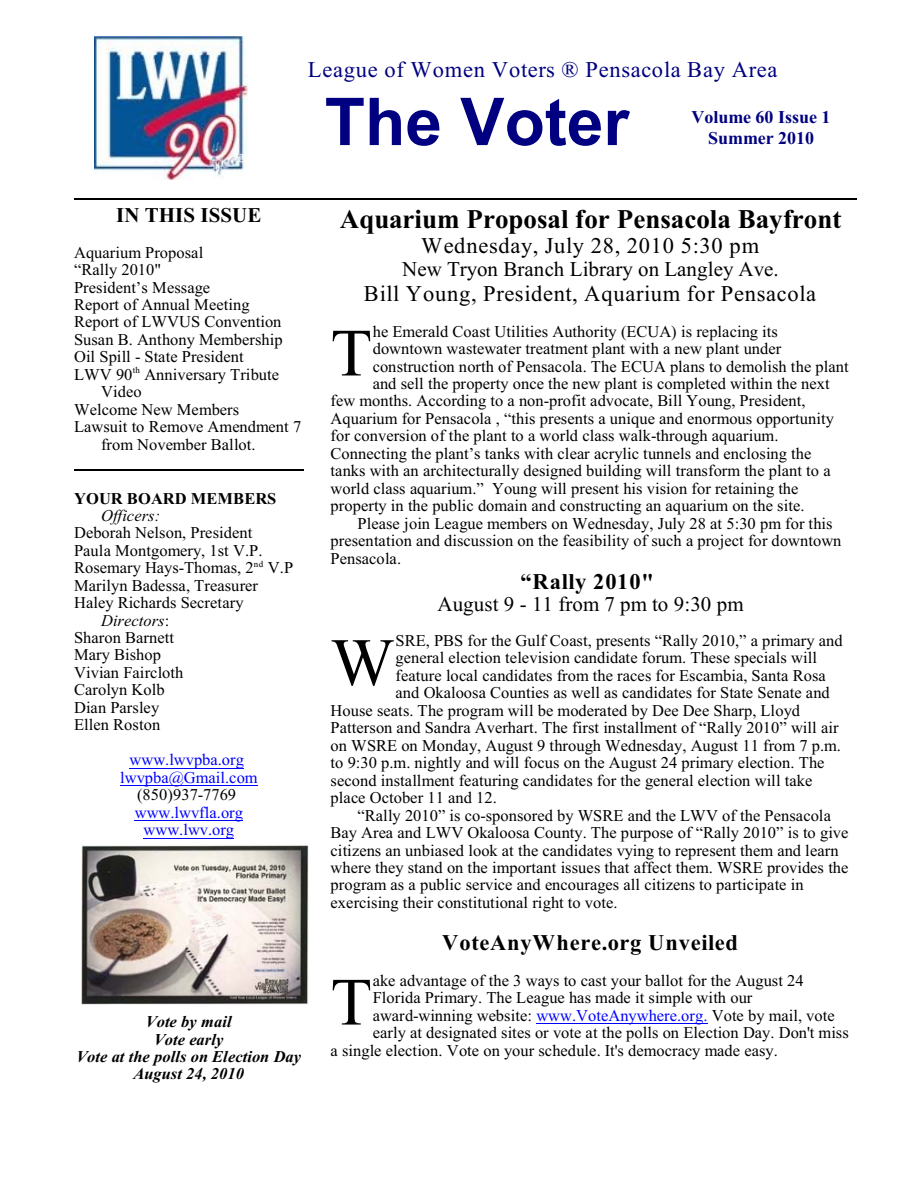
<style>
.page{position:relative;width:918px;height:1188px;background:#fff}
.page>*{position:absolute;margin:0;border:0;box-sizing:border-box;transform-origin:0 0}
.t1{font:67.5px "Times New Roman";color:#000}
.t2{font:700 66px "Arial";color:#000080}
.t3{font:700 27px "Times New Roman";color:#000}
.t4{font:22.5px "Times New Roman";letter-spacing:.03em;color:#000}
.t5{font:22.5px "Times New Roman";letter-spacing:.03em;color:#000080}
.t6{font:700 22.5px "Times New Roman";letter-spacing:.03em;color:#000}
.t7{font:21px "Times New Roman";color:#000}
.t8{font:700 21px "Times New Roman";color:#000}
.t9{font:700 18px/21.3px "Times New Roman";color:#000080;text-align:center}
.t10{font:16.5px/17.4px "Times New Roman";color:#000}
.t11{font:italic 700 16.5px/17.2px "Times New Roman";color:#000;text-align:center}
.t12{font:16.5px/17.4px "Times New Roman";color:#00f;text-align:center}
.t13{font:italic 16.5px "Times New Roman";color:#000}
.t14{font:700 16.5px "Times New Roman";color:#000}
.t15{font:9px "Times New Roman";color:#000}
.s1{font-style:normal}
.s2{color:#00f}
</style>
<div class="page">
<hr style="left:130px;top:768px;width:114px;height:1px;background:#00f">
<hr style="left:120px;top:785px;width:138px;height:1px;background:#00f">
<hr style="left:135px;top:820px;width:108px;height:1px;background:#00f">
<hr style="left:144px;top:838px;width:90px;height:1px;background:#00f">
<hr style="left:536px;top:1023px;width:172px;height:1px;background:#00f">
<hr style="left:74px;top:198px;width:783px;height:1px;background:#000">
<hr style="left:74px;top:469px;width:229px;height:1px;background:#000">
<img style="left:94px;top:36px;width:153px;height:143px">
<img style="left:81px;top:845px;width:227px;height:160px">
<h3 class="t5" style="left:308px;top:62px;width:471px">League of Women Voters ® Pensacola Bay Area</h3>
<h2 class="t2" style="left:325px;top:97px;width:306px">The Voter</h2>
<p class="t9" style="left:691px;top:108px;width:141px">Volume 60 Issue 1<br>Summer 2010</p>
<p class="t8" style="left:116px;top:208px;width:147px">IN THIS ISSUE</p>
<p class="t10" style="left:74px;top:245px;width:210px">Aquarium Proposal<br>“Rally 2010"<br>President’s Message<br>Report of Annual Meeting<br>Report of LWVUS Convention<br>Susan B. Anthony Membership<br>Oil Spill - State President<br>LWV 90 Anniversary Tribute</p>
<p class="t15" style="left:133px;top:367px;width:9px">th</p>
<p class="t10" style="left:101px;top:385px;width:42px">Video</p>
<p class="t10" style="left:74px;top:402px;width:167px">Welcome New Members</p>
<p class="t10" style="left:74px;top:420px;width:229px">Lawsuit to Remove Amendment 7</p>
<p class="t10" style="left:101px;top:437px;width:156px">from November Ballot.</p>
<p class="t14" style="left:74px;top:492px;width:204px">YOUR BOARD MEMBERS</p>
<p class="t13" style="left:101px;top:509px;width:61px">Officers:</p>
<p class="t10" style="left:74px;top:526px;width:221px">Deborah Nelson, President<br>Paula Montgomery, 1st V.P.<br>Rosemary Hays-Thomas, 2 V.P</p>
<p class="t15" style="left:254px;top:560px;width:11px">nd</p>
<p class="t10" style="left:74px;top:578px;width:185px">Marilyn Badessa, Treasurer</p>
<p class="t10" style="left:74px;top:595px;width:171px">Haley Richards Secretary</p>
<p class="t13" style="left:101px;top:614px;width:70px">Directors<span class="s1">:</span></p>
<p class="t10" style="left:74px;top:630px;width:101px">Sharon Barnett</p>
<p class="t10" style="left:74px;top:648px;width:88px">Mary Bishop</p>
<p class="t10" style="left:74px;top:665px;width:111px">Vivian Faircloth</p>
<p class="t10" style="left:74px;top:683px;width:92px">Carolyn Kolb</p>
<p class="t10" style="left:74px;top:700px;width:87px">Dian Parsley</p>
<p class="t10" style="left:74px;top:718px;width:88px">Ellen Roston</p>
<p class="t12" style="left:120px;top:753px;width:139px">www.lwvpba.org lwvpba@Gmail.com</p>
<p class="t10" style="left:137px;top:787px;width:101px">(850)937-7769</p>
<p class="t12" style="left:135px;top:805px;width:110px">www.lwvfla.org www.lwv.org</p>
<p class="t11" style="left:76px;top:1015px;width:226px">Vote by mail<br>Vote early<br>Vote at the polls on Election Day<br>August 24, 2010</p>
<h3 class="t3" style="left:340px;top:210px;width:503px">Aquarium Proposal for Pensacola Bayfront</h3>
<h3 class="t4" style="left:421px;top:238px;width:339px">Wednesday, July 28, 2010 5:30 pm</h3>
<p class="t7" style="left:402px;top:261px;width:378px">New Tryon Branch Library on Langley Ave.</p>
<h3 class="t4" style="left:364px;top:285px;width:454px">Bill Young, President, Aquarium for Pensacola</h3>
<h1 class="t1" style="left:331px;top:329px;width:43px">T</h1>
<p class="t10" style="left:373px;top:324px;width:407px">he Emerald Coast Utilities Authority (ECUA) is replacing its</p>
<p class="t10" style="left:373px;top:341px;width:410px">downtown wastewater treatment plant with a new plant under</p>
<p class="t10" style="left:373px;top:359px;width:477px">construction north of Pensacola. The ECUA plans to demolish the plant</p>
<p class="t10" style="left:373px;top:376px;width:458px">and sell the property once the new plant is completed within the next</p>
<p class="t10" style="left:331px;top:394px;width:476px">few months. According to a non-profit advocate, Bill Young, President,</p>
<p class="t10" style="left:331px;top:411px;width:505px">Aquarium for Pensacola , “this presents a unique and enormous opportunity</p>
<p class="t10" style="left:331px;top:429px;width:449px">for conversion of the plant to a world class walk-through aquarium.</p>
<p class="t10" style="left:331px;top:446px;width:482px">Connecting the plant’s tanks with clear acrylic tunnels and enclosing the</p>
<p class="t10" style="left:331px;top:464px;width:502px">tanks with an architecturally designed building will transform the plant to a</p>
<p class="t10" style="left:331px;top:481px;width:469px">world class aquarium.” Young will present his vision for retaining the</p>
<p class="t10" style="left:331px;top:499px;width:476px">property in the public domain and constructing an aquarium on the site.</p>
<p class="t10" style="left:358px;top:516px;width:476px">Please join League members on Wednesday, July 28 at 5:30 pm for this</p>
<p class="t10" style="left:331px;top:533px;width:512px">presentation and discussion on the feasibility of such a project for downtown</p>
<p class="t10" style="left:331px;top:551px;width:72px">Pensacola.</p>
<h3 class="t6" style="left:521px;top:573px;width:135px">“Rally 2010"</h3>
<p class="t7" style="left:438px;top:596px;width:308px">August 9 - 11 from 7 pm to 9:30 pm</p>
<h1 class="t1" style="left:331px;top:638px;width:65px">W</h1>
<p class="t10" style="left:396px;top:633px;width:448px">SRE, PBS for the Gulf Coast, presents “Rally 2010,” a primary and</p>
<p class="t10" style="left:396px;top:651px;width:423px">general election television candidate forum. These specials will</p>
<p class="t10" style="left:396px;top:668px;width:432px">feature local candidates from the races for Escambia, Santa Rosa</p>
<p class="t10" style="left:396px;top:686px;width:436px">and Okaloosa Counties as well as candidates for State Senate and</p>
<p class="t10" style="left:331px;top:703px;width:471px">House seats. The program will be moderated by Dee Dee Sharp, Lloyd</p>
<p class="t10" style="left:331px;top:721px;width:510px">Patterson and Sandra Averhart. The first installment of “Rally 2010” will air</p>
<p class="t10" style="left:331px;top:738px;width:512px">on WSRE on Monday, August 9 through Wednesday, August 11 from 7 p.m.</p>
<p class="t10" style="left:331px;top:756px;width:495px">to 9:30 p.m. nightly and will focus on the August 24 primary election. The</p>
<p class="t10" style="left:331px;top:773px;width:483px">second installment featuring candidates for the general election will take</p>
<p class="t10" style="left:331px;top:791px;width:168px">place October 11 and 12.</p>
<p class="t10" style="left:358px;top:808px;width:475px">“Rally 2010” is co-sponsored by WSRE and the LWV of the Pensacola</p>
<p class="t10" style="left:331px;top:825px;width:519px">Bay Area and LWV Okaloosa County. The purpose of “Rally 2010” is to give</p>
<p class="t10" style="left:331px;top:843px;width:510px">citizens an unbiased look at the candidates vying to represent them and learn</p>
<p class="t10" style="left:331px;top:860px;width:519px">where they stand on the important issues that affect them. WSRE provides the</p>
<p class="t10" style="left:331px;top:878px;width:475px">program as a public service and encourages all citizens to participate in</p>
<p class="t10" style="left:331px;top:895px;width:288px">exercising their constitutional right to vote.</p>
<h3 class="t6" style="left:442px;top:935px;width:297px">VoteAnyWhere.org Unveiled</h3>
<h1 class="t1" style="left:331px;top:978px;width:43px">T</h1>
<p class="t10" style="left:373px;top:973px;width:432px">ake advantage of the 3 ways to cast your ballot for the August 24</p>
<p class="t10" style="left:373px;top:991px;width:381px">Florida Primary. The League has made it simple with our</p>
<p class="t10" style="left:373px;top:1008px;width:463px">award-winning website: <span class="s2">www.VoteAnywhere.org.</span> Vote by mail, vote</p>
<p class="t10" style="left:373px;top:1025px;width:478px">early at designated sites or vote at the polls on Election Day. Don't miss</p>
<p class="t10" style="left:331px;top:1043px;width:449px">a single election. Vote on your schedule. It's democracy made easy.</p>
</div>
